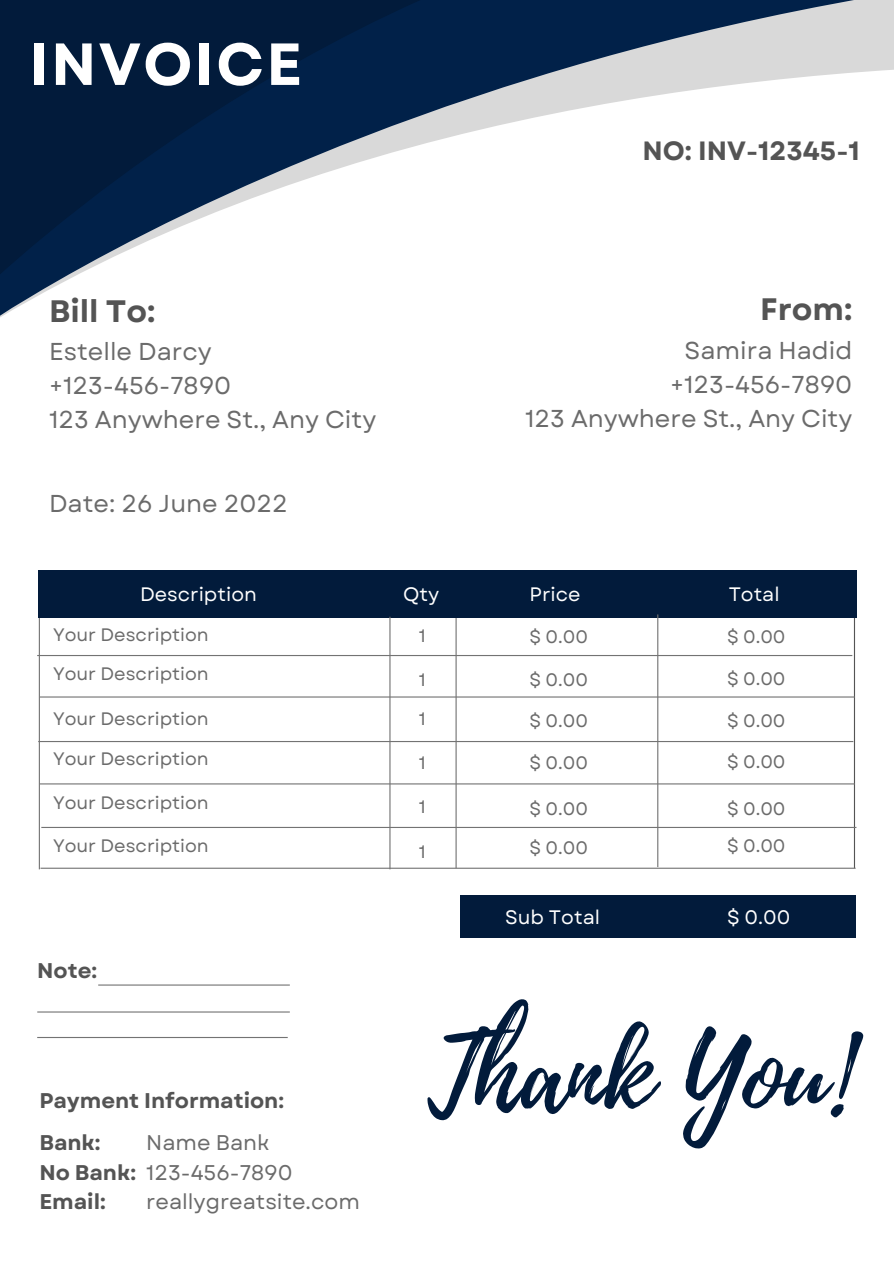
<style>
.page{position:relative;width:894px;height:1264px;background:#fff}
.page>*{position:absolute;margin:0;border:0;box-sizing:border-box;transform-origin:0 0}
.t1{font:107.1px "Playlist Script";color:#021b3b}
.t2{font:700 59.25px "Garet";letter-spacing:.035em;color:#fff}
.t3{font:700 30.9px "Garet";color:#545454}
.t4{font:700 26.4px "Garet";color:#545454}
.t5{font:24.45px/33.8px "Garet";color:#6b6b6b}
.t6{font:700 21.3px/29.4px "Garet";color:#545454}
.t7{font:21.3px "Garet";color:#6b6b6b}
.t8{font:19.5px "Garet";color:#fff}
.t9{font:18px "Garet";color:#6b6b6b}
</style>
<div class="page">
<svg style="left:0;top:0;width:893px;height:317px"></svg>
<svg style="left:0;top:0;width:671px;height:306px"></svg>
<hr style="left:39px;top:615px;width:1px;height:254px;background:#737373">
<hr style="left:455px;top:614px;width:1px;height:254px;background:#737373">
<hr style="left:853px;top:614px;width:1px;height:254px;background:#545454">
<div style="left:38px;top:570px;width:818px;height:48px;background:#021b3b"></div>
<div style="left:460px;top:895px;width:395px;height:43px;background:#021b3b"></div>
<hr style="left:389px;top:616px;width:1px;height:253px;background:#737373">
<hr style="left:657px;top:614px;width:1px;height:253px;background:#737373">
<hr style="left:40px;top:867px;width:815px;height:1px;background:#737373">
<hr style="left:41px;top:826px;width:815px;height:2px;background:#737373">
<hr style="left:40px;top:783px;width:814px;height:1px;background:#737373">
<hr style="left:38px;top:741px;width:815px;height:1px;background:#737373">
<hr style="left:40px;top:696px;width:814px;height:1px;background:#737373">
<hr style="left:37px;top:655px;width:815px;height:1px;background:#737373">
<hr style="left:98px;top:984px;width:192px;height:1px;background:#737373">
<hr style="left:37px;top:1011px;width:253px;height:1px;background:#737373">
<hr style="left:37px;top:1036px;width:250px;height:2px;background:#737373">
<h6 class="t2" style="left:29px;top:21px;width:274px">INVOICE</h6>
<h3 class="t3" style="left:49px;top:289px;width:108px">Bill To:</h3>
<h2 class="t5" style="left:49px;top:335px;width:328px">Estelle Darcy +123-456-7890<br>123 Anywhere St., Any City</h2>
<h3 class="t5" style="left:49px;top:487px;width:240px">Date: 26 June 2022</h3>
<h4 class="t4" style="left:642px;top:132px;width:219px">NO: INV-12345-1</h4>
<p class="t3" style="left:760px;top:287px;width:94px">From:</p>
<p class="t5" style="left:525px;top:334px;width:328px;text-align:right">Samira Hadid +123-456-7890<br>123 Anywhere St., Any City</p>
<h5 class="t8" style="left:140px;top:580px;width:118px">Description</h5>
<h5 class="t8" style="left:403px;top:580px;width:38px">Qty</h5>
<h5 class="t8" style="left:529px;top:580px;width:52px">Price</h5>
<p class="t8" style="left:728px;top:580px;width:52px">Total</p>
<p class="t9" style="left:53px;top:621px;width:157px">Your Description</p>
<p class="t9" style="left:419px;top:622px;width:8px">1</p>
<p class="t9" style="left:529px;top:624px;width:60px">$ 0.00</p>
<p class="t9" style="left:419px;top:667px;width:8px">1</p>
<p class="t9" style="left:726px;top:624px;width:60px">$ 0.00</p>
<p class="t9" style="left:53px;top:661px;width:157px">Your Description</p>
<p class="t9" style="left:529px;top:667px;width:60px">$ 0.00</p>
<p class="t9" style="left:726px;top:665px;width:60px">$ 0.00</p>
<p class="t9" style="left:53px;top:705px;width:157px">Your Description</p>
<p class="t9" style="left:419px;top:706px;width:8px">1</p>
<p class="t9" style="left:529px;top:707px;width:60px">$ 0.00</p>
<p class="t9" style="left:53px;top:745px;width:157px">Your Description</p>
<p class="t9" style="left:419px;top:750px;width:8px">1</p>
<p class="t9" style="left:726px;top:707px;width:60px">$ 0.00</p>
<p class="t9" style="left:529px;top:750px;width:60px">$ 0.00</p>
<p class="t9" style="left:726px;top:748px;width:60px">$ 0.00</p>
<p class="t9" style="left:53px;top:789px;width:157px">Your Description</p>
<p class="t9" style="left:419px;top:794px;width:8px">1</p>
<p class="t9" style="left:529px;top:795px;width:60px">$ 0.00</p>
<h6 class="t9" style="left:53px;top:832px;width:157px">Your Description</h6>
<p class="t9" style="left:419px;top:838px;width:8px">1</p>
<p class="t9" style="left:726px;top:795px;width:60px">$ 0.00</p>
<p class="t9" style="left:529px;top:834px;width:60px">$ 0.00</p>
<h6 class="t9" style="left:726px;top:832px;width:60px">$ 0.00</h6>
<p class="t6" style="left:37px;top:955px;width:61px">Note:</p>
<p class="t6" style="left:39px;top:1086px;width:246px">Payment Information:</p>
<p class="t6" style="left:39px;top:1128px;width:98px">Bank:<br>No Bank:<br>Email:</p>
<p class="t7" style="left:146px;top:1127px;width:125px">Name Bank</p>
<p class="t7" style="left:146px;top:1156px;width:148px">123-456-7890</p>
<p class="t7" style="left:146px;top:1186px;width:215px">reallygreatsite.com</p>
<p class="t8" style="left:505px;top:902px;width:96px">Sub Total</p>
<p class="t8" style="left:727px;top:903px;width:65px">$ 0.00</p>
<p class="t1" style="left:427px;top:999px;width:424px">Thank You!</p>
</div>
